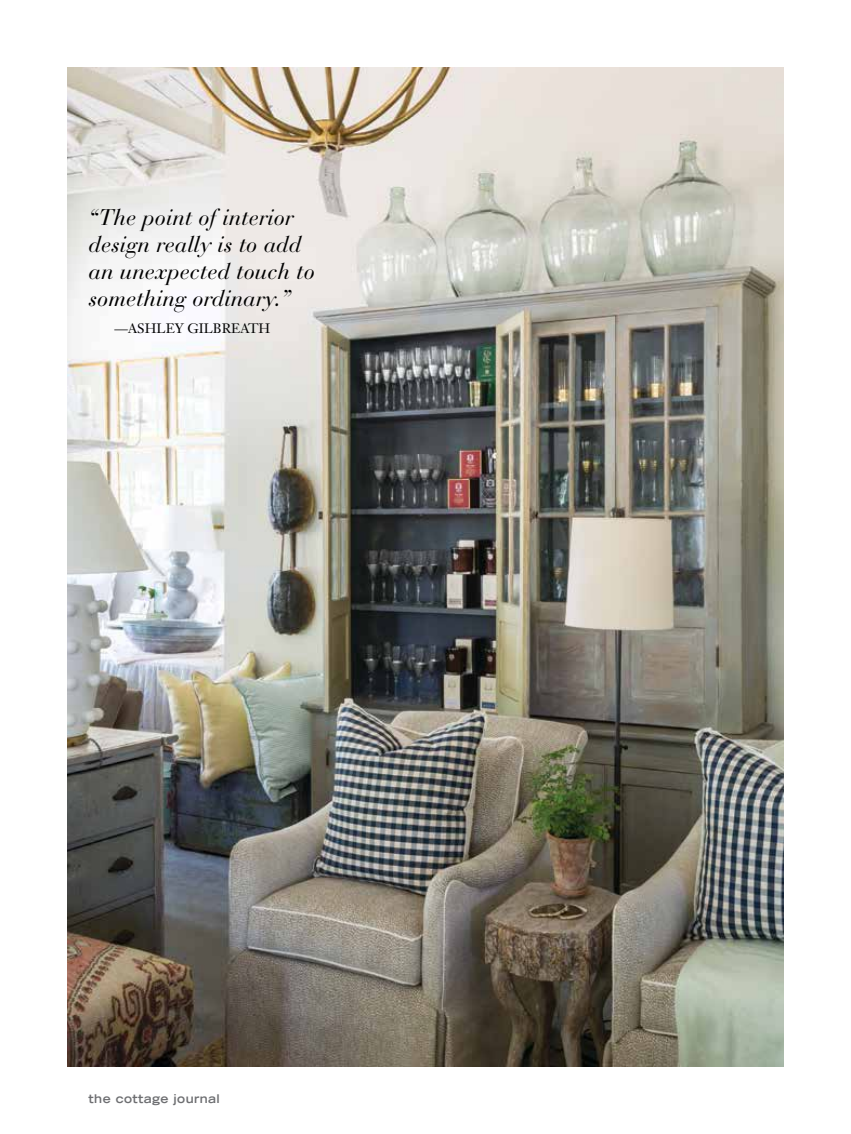
<style>
.page{position:relative;width:851px;height:1134px;background:#fff}
.page>*{position:absolute;margin:0;border:0;box-sizing:border-box;transform-origin:0 0}
.t1{font:italic 22.5px/27px "Bauer Bodoni";color:#000}
.t2{font:13.5px "Janson Text LT Std";color:#000}
.t3{font:700 expanded 12px "Trade Gothic LH";letter-spacing:.03em;color:#6d6e71}
</style>
<div class="page">
<img style="left:68px;top:68px;width:715px;height:998px">
<p class="t1" style="left:88px;top:204px;width:228px">“The point of interior design really is to add an unexpected touch to something ordinary.”</p>
<p class="t2" style="left:115px;top:320px;width:157px">—ASHLEY GILBREATH</p>
<p class="t3" style="left:89px;top:1091px;width:133px">the cottage journal</p>
</div>
